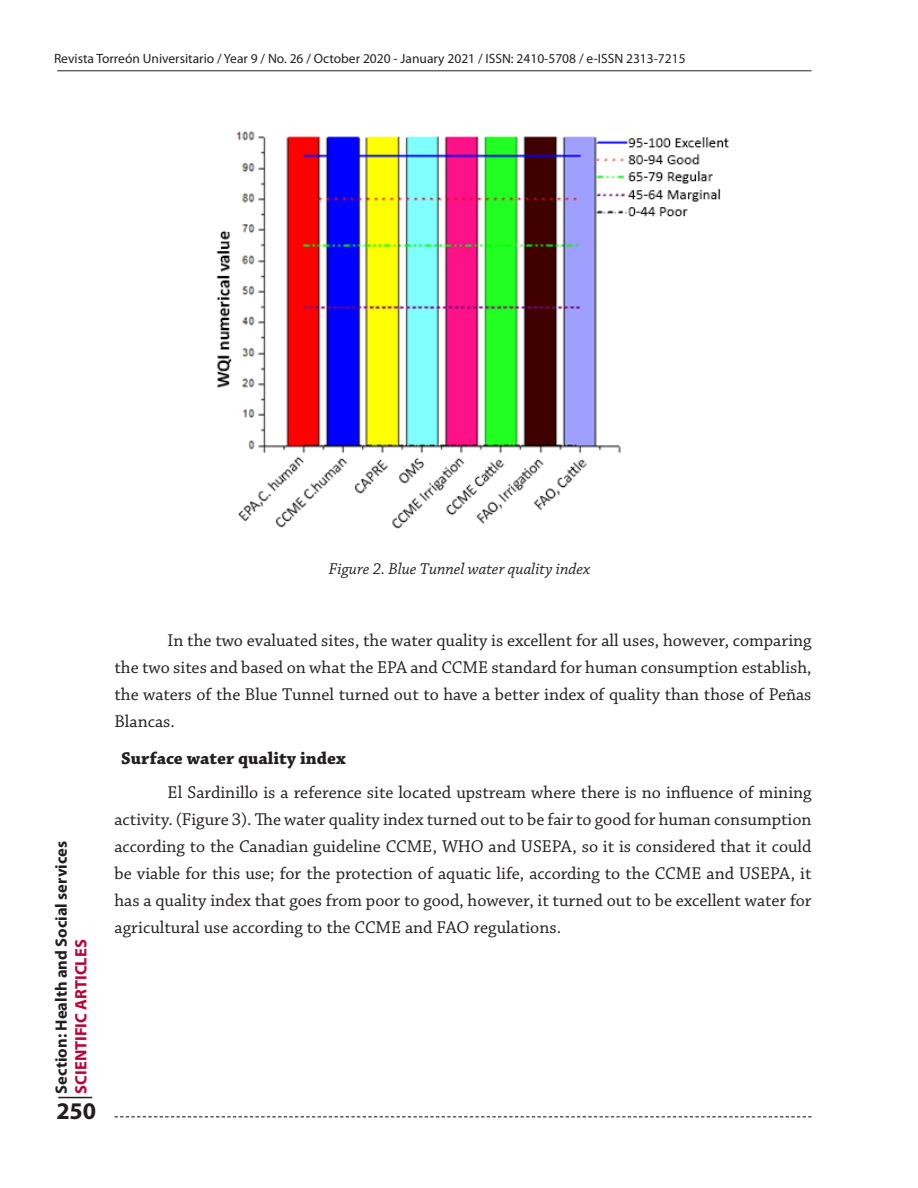
<style>
.page{position:relative;width:918px;height:1188px;background:#fff}
.page>*{position:absolute;margin:0;border:0;box-sizing:border-box;transform-origin:0 0}
.t1{font:700 24px "Myriad Pro";color:#231f20}
.t2{font:18px/27px "Chaparral Pro";color:#231f20;text-align:justify}
.SubTitulo{font:700 18px "Chaparral Pro";color:#231f20}
.t3{font:italic 16.5px "Chaparral Pro";color:#231f20}
.t4{font:700 16.5px "Myriad Pro";color:#231f20}
.t5{font:700 16.5px "Myriad Pro";color:#b90335}
.t6{font:13.5px "Myriad Pro";color:#231f20}
</style>
<div class="page">
<img style="left:216px;top:131px;width:513px;height:398px">
<hr style="left:57px;top:70px;width:755px;height:1px;background:#231f20">
<hr style="left:58px;top:1097px;width:34px;height:1px;background:#231f20">
<svg style="left:114px;top:1116px;width:698px;height:1px"></svg>
<p class="t6" style="left:54px;top:50px;width:633px">Revista Torreón Universitario / Year 9 / No. 26 / October 2020 - January 2021 / ISSN: 2410-5708 / e-ISSN 2313-7215</p>
<p class="t3" style="left:329px;top:560px;width:263px">Figure 2. Blue Tunnel water quality index</p>
<p class="t4" style="left:50px;top:1094px;width:254px;rotate:-90deg">Section: Health and Social services</p>
<p class="t5" style="left:70px;top:1094px;width:156px;rotate:-90deg">SCIENTIFIC ARTICLES</p>
<h1 class="t1" style="left:56px;top:1095px;width:41px">250</h1>
<p class="t2" style="left:114px;top:627px;width:699px;text-indent:53px">In the two evaluated sites, the water quality is excellent for all uses, however, comparing the two sites and based on what the EPA and CCME standard for human consumption establish, the waters of the Blue Tunnel turned out to have a better index of quality than those of Peñas Blancas.</p>
<p class="SubTitulo" style="left:121px;top:748px;width:226px">Surface water quality index</p>
<p class="t2" style="left:114px;top:779px;width:699px;text-indent:53px">El Sardinillo is a reference site located upstream where there is no influence of mining activity. (Figure 3). The water quality index turned out to be fair to good for human consumption according to the Canadian guideline CCME, WHO and USEPA, so it is considered that it could be viable for this use; for the protection of aquatic life, according to the CCME and USEPA, it has a quality index that goes from poor to good, however, it turned out to be excellent water for agricultural use according to the CCME and FAO regulations.</p>
</div>
